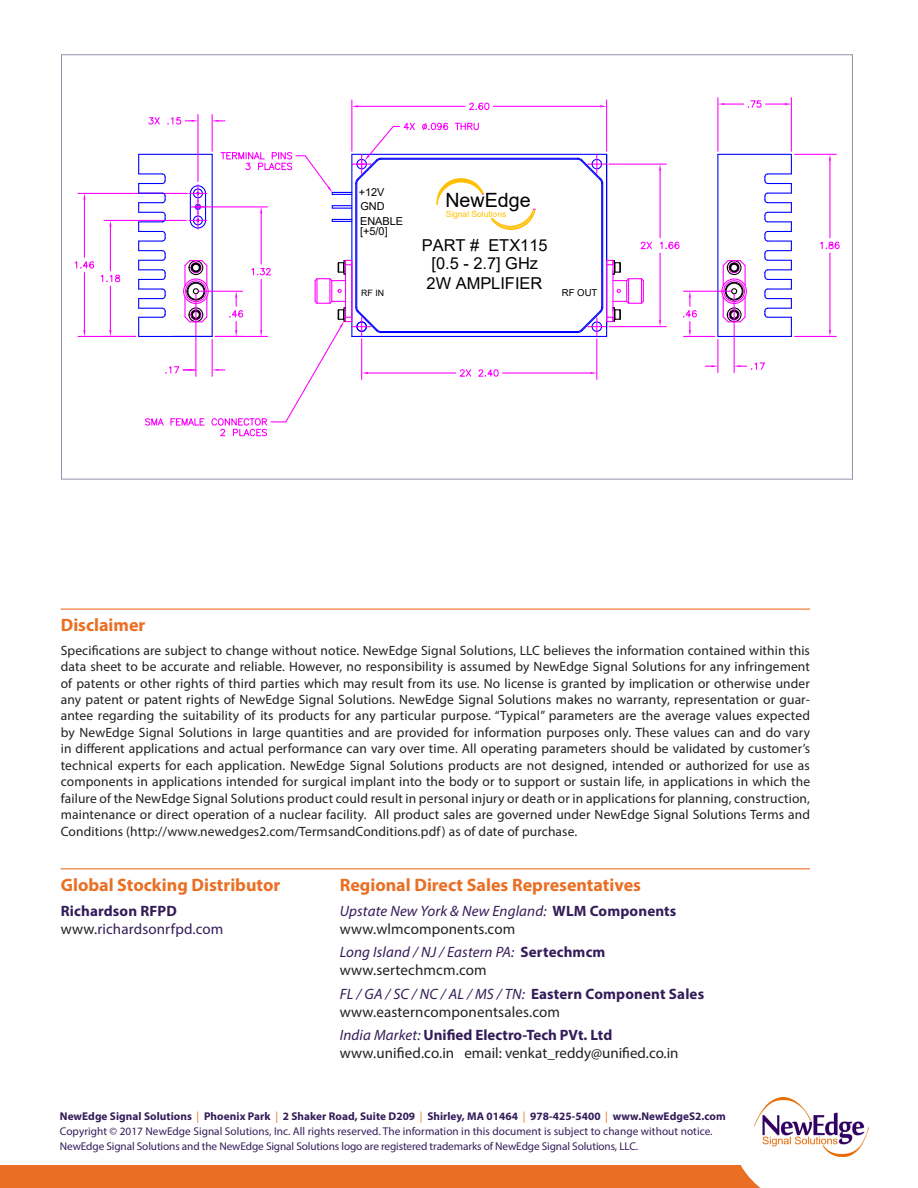
<style>
.page{position:relative;width:918px;height:1188px;background:#fff}
.page>*{position:absolute;margin:0;border:0;box-sizing:border-box;transform-origin:0 0}
.t1{font:19.65px "Arial";color:#000}
.t2{font:700 18px "Myriad Pro";color:#ea6f24}
.t3{font:16.35px "Arial";color:#000}
.t4{font:italic 15px/23.4px "Myriad Pro";letter-spacing:.01em;color:#341c59}
.t5{font:15px/23.4px "Myriad Pro";letter-spacing:.01em;color:#231f20}
.t6{font:15px "Myriad Pro";letter-spacing:.01em;color:#341c59}
.t7{font:700 15px "Myriad Pro";letter-spacing:.01em;color:#341c59}
.t8{font:13.5px/16.5px "Myriad Pro";letter-spacing:.01em;color:#231f20;text-align:justify}
.t9{font:11.25px/15px "Myriad Pro";letter-spacing:-.005em;color:#341c59}
.t10{font:10.95px "Arial";color:#000}
.t11{font:9.6px "Arial";color:#000}
.t12{font:8.7px "Arial";color:#000}
.t13{font:8.4px "Arial";color:#ffbf00}
.s1{font-weight:700;font-style:normal}
.s2{color:#231f20}
.s3{font-style:normal;color:#231f20}
.s4{font-style:italic;color:#341c59}
.s5{font-weight:700;color:#341c59}
.s6{font-weight:700}
.s7{color:#ea6f24}
</style>
<div class="page">
<div style="left:0;top:1165px;width:896px;height:23px;background:#ea6f24"></div>
<svg style="left:740px;top:1097px;width:156px;height:91px"></svg>
<img style="left:754px;top:1098px;width:115px;height:58px">
<hr style="left:61px;top:609px;width:749px;height:1px;background:#ea6f24">
<hr style="left:61px;top:868px;width:749px;height:1px;background:#ea6f24">
<svg style="left:74px;top:97px;width:766px;height:340px"></svg>
<svg style="left:764px;top:154px;width:28px;height:182px"></svg>
<p class="t10" style="left:359px;top:188px;width:27px">+12V</p>
<p class="t10" style="left:360px;top:202px;width:26px">GND</p>
<p class="t10" style="left:360px;top:217px;width:45px">ENABLE</p>
<p class="t10" style="left:360px;top:227px;width:29px">[+5/0]</p>
<h1 class="t1" style="left:445px;top:193px;width:87px">NewEdge</h1>
<p class="t13" style="left:446px;top:210px;width:62px">Signal Solutions</p>
<p class="t3" style="left:422px;top:239px;width:127px">PART # ETX115</p>
<p class="t3" style="left:431px;top:257px;width:108px">[0.5 - 2.7] GHz</p>
<p class="t3" style="left:427px;top:277px;width:117px">2W AMPLIFIER</p>
<p class="t12" style="left:361px;top:290px;width:24px">RF IN</p>
<p class="t11" style="left:562px;top:289px;width:37px">RF OUT</p>
<h2 class="t2" style="left:61px;top:613px;width:86px">Disclaimer</h2>
<p class="t8" style="left:61px;top:642px;width:751px">Specifications are subject to change without notice. NewEdge Signal Solutions, LLC believes the information contained within this data sheet to be accurate and reliable. However, no responsibility is assumed by NewEdge Signal Solutions for any infringement of patents or other rights of third parties which may result from its use. No license is granted by implication or otherwise under any patent or patent rights of NewEdge Signal Solutions. NewEdge Signal Solutions makes no warranty, representation or guar&shy;antee regarding the suitability of its products for any particular purpose. “Typical” parameters are the average values expected by NewEdge Signal Solutions in large quantities and are provided for information purposes only. These values can and do vary in different applications and actual performance can vary over time. All operating parameters should be validated by customer’s technical experts for each application. NewEdge Signal Solutions products are not designed, intended or authorized for use as components in applications intended for surgical implant into the body or to support or sustain life, in applications in which the failure of the NewEdge Signal Solutions product could result in personal injury or death or in applications for planning, construction, maintenance or direct operation of a nuclear facility. All product sales are governed under NewEdge Signal Solutions Terms and Conditions (http://www.newedges2.com/TermsandConditions.pdf) as of date of purchase.</p>
<h2 class="t2" style="left:61px;top:873px;width:221px">Global Stocking Distributor</h2>
<h2 class="t2" style="left:340px;top:873px;width:303px">Regional Direct Sales Representatives</h2>
<p class="t7" style="left:61px;top:901px;width:118px">Richardson RFPD</p>
<p class="t4" style="left:340px;top:899px;width:338px">Upstate New York &amp; New England: <span class="s1">WLM Components</span></p>
<p class="t6" style="left:61px;top:919px;width:164px"><span class="s2">www.</span>richardsonrfpd.com</p>
<p class="t4" style="left:340px;top:917px;width:267px"><span class="s3">www.wlmcomponents.com<br></span>Long Island / NJ / Eastern PA: <span class="s1">Sertechmcm</span></p>
<p class="t4" style="left:340px;top:958px;width:366px"><span class="s3">www.sertechmcm.com<br></span>FL / GA / SC / NC / AL / MS / TN: <span class="s1">Eastern Component Sales</span></p>
<p class="t5" style="left:340px;top:1000px;width:274px">www.easterncomponentsales.com<br><span class="s4">India Market:</span> <span class="s5">Unified Electro-Tech PVt. Ltd</span></p>
<p class="t5" style="left:340px;top:1041px;width:340px">www.unified.co.in email: venkat_reddy@unified.co.in</p>
<p class="t9" style="left:60px;top:1108px;width:667px"><span class="s6">NewEdge Signal Solutions</span> <span class="s7">|</span> <span class="s6">Phoenix Park</span> <span class="s7">|</span> <span class="s6">2 Shaker Road, Suite D209</span> <span class="s7">|</span> <span class="s6">Shirley, MA 01464</span> <span class="s7">|</span> <span class="s6">978-425-5400</span> <span class="s7">|</span> <span class="s6">www.NewEdgeS2.com<br></span>Copyright © 2017 NewEdge Signal Solutions, Inc. All rights reserved. The information in this document is subject to change without notice.<br>NewEdge Signal Solutions and the NewEdge Signal Solutions logo are registered trademarks of NewEdge Signal Solutions, LLC.</p>
</div>
